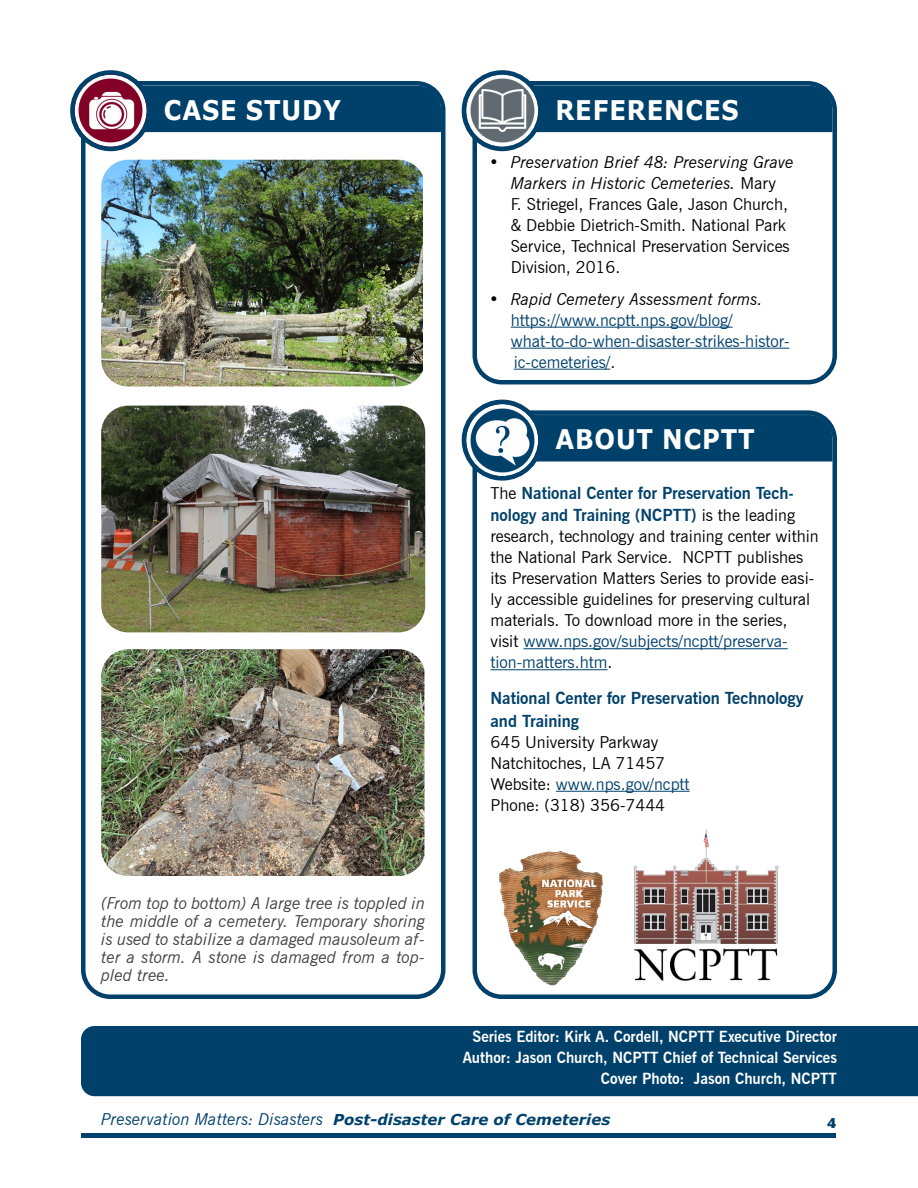
<style>
.page{position:relative;width:918px;height:1188px;background:#fff}
.page>*{position:absolute;margin:0;border:0;box-sizing:border-box;transform-origin:0 0}
.Heading{font:700 27px "Verdana";letter-spacing:.035em;color:#fff;scale:.9 1}
.Body_copy{font:16.5px/21px "News Gothic BT";color:#000}
.Caption{font:italic 16.5px/18px "News Gothic BT";color:#414042;text-align:justify}
.Body_copy-2{font:700 16.5px/22.5px "News Gothic BT";color:#00416b}
.Body_copy-3{font:16.5px/21px "News Gothic BT";color:#00416b}
.t1{font:italic 16.5px "News Gothic BT";color:#00416b}
.t2{font:italic 16.5px "News Gothic BT";color:#000}
.t3{font:700 16.5px "Berlin Sans FB Demi";color:#00416b}
.Credits{font:700 15.3px "News Gothic BT";color:#fff}
.s1{font-style:italic}
.s2{font-style:normal}
.s3{color:#000}
.s4{font-weight:400;color:#000}
.s5{color:#00416b}
.s6{font-family:"Verdana";font-weight:700;font-size:15px}
</style>
<div class="page">
<hr style="left:82px;top:1133px;width:754px;height:4px;background:#00416b">
<div style="left:532px;top:86px;width:300px;height:46px;background:#00416b"></div>
<hr style="left:511px;top:327px;width:222px;height:1px;background:#00416b">
<hr style="left:511px;top:348px;width:278px;height:1px;background:#00416b">
<hr style="left:514px;top:369px;width:96px;height:1px;background:#00416b">
<div style="left:472px;top:81px;width:365px;height:303px;border:4px solid #00416b;border-radius:27px"></div>
<div style="left:531px;top:415px;width:301px;height:47px;background:#00416b"></div>
<hr style="left:523px;top:648px;width:265px;height:1px;background:#00416b">
<hr style="left:490px;top:669px;width:118px;height:1px;background:#00416b">
<hr style="left:556px;top:791px;width:134px;height:1px;background:#00416b">
<div style="left:472px;top:410px;width:365px;height:589px;border:4px solid #00416b;border-radius:27px"></div>
<img style="left:499px;top:851px;width:71px;height:135px">
<img style="left:633px;top:830px;width:146px;height:151px">
<div style="left:464px;top:402px;width:76px;height:76px;background:#00416b;border-radius:50%"></div>
<img style="left:466px;top:404px;width:72px;height:72px;border-radius:36px">
<div style="left:462px;top:400px;width:81px;height:81px;border:4px solid #00416b;border-radius:50%"></div>
<svg style="left:464px;top:72px;width:76px;height:77px"></svg>
<img style="left:466px;top:75px;width:72px;height:72px;border-radius:36px">
<div style="left:462px;top:70px;width:81px;height:81px;border:4px solid #00416b;border-radius:50%"></div>
<div style="left:141px;top:86px;width:300px;height:46px;background:#00416b"></div>
<div style="left:81px;top:81px;width:365px;height:918px;border:4px solid #00416b;border-radius:27px"></div>
<svg style="left:72px;top:72px;width:77px;height:77px"></svg>
<img style="left:75px;top:75px;width:72px;height:72px;border-radius:36px">
<div style="left:70px;top:70px;width:81px;height:81px;border:4px solid #00416b;border-radius:50%"></div>
<div style="left:81px;top:1026px;width:837px;height:70px;background:#00416b"></div>
<img style="left:101px;top:160px;width:322px;height:227px">
<img style="left:101px;top:406px;width:324px;height:226px">
<img style="left:101px;top:649px;width:323px;height:227px">
<h3 class="Heading" style="left:164px;top:91px;width:198px">CASE STUDY</h3>
<p class="Caption" style="left:101px;top:894px;width:326px">(From top to bottom) A large tree is toppled in the middle of a cemetery. Temporary shoring is used to stabilize a damaged mausoleum af&shy;ter a storm. A stone is damaged from a top&shy;pled tree.</p>
<h3 class="Heading" style="left:555px;top:91px;width:205px">REFERENCES</h3>
<p class="Body_copy" style="left:511px;top:151px;width:284px;text-indent:-22px">• <span class="s1">Preservation Brief 48: Preserving Grave Markers in Historic Cemeteries.</span> Mary<br>F. Striegel, Frances Gale, Jason Church, &amp; Debbie Dietrich-Smith. National Park Service, Technical Preservation Services Division, 2016.</p>
<p class="t2" style="left:489px;top:289px;width:275px"><span class="s2">•</span> Rapid Cemetery Assessment forms.</p>
<p class="Body_copy-3" style="left:511px;top:309px;width:280px">https://www.ncptt.nps.gov/blog/ what-to-do-when-disaster-strikes-histor&shy;ic-cemeteries/<span class="s3">.</span></p>
<h3 class="Heading" style="left:555px;top:420px;width:223px">ABOUT NCPTT</h3>
<p class="Body_copy-2" style="left:490px;top:481px;width:306px"><span class="s4">The</span> National Center for Preservation Tech&shy;nology and Training (NCPTT) <span class="s4">is the leading</span></p>
<p class="Body_copy" style="left:490px;top:526px;width:330px">research, technology and training center within the National Park Service. NCPTT publishes its Preservation Matters Series to provide easi&shy;ly accessible guidelines for preserving cultural materials. To download more in the series, visit <span class="s5">www.nps.gov/subjects/ncptt/preserva-</span></p>
<p class="Body_copy-3" style="left:490px;top:652px;width:124px">tion-matters.htm<span class="s3">.</span></p>
<p class="Body_copy-2" style="left:490px;top:687px;width:315px">National Center for Preservation Technology and Training</p>
<p class="Body_copy" style="left:490px;top:731px;width:201px">645 University Parkway<br>Natchitoches, LA 71457<br>Website: <span class="s5">www.nps.gov/ncptt<br></span>Phone: (318) 356-7444</p>
<p class="Credits" style="left:473px;top:1027px;width:366px">Series Editor: Kirk A. Cordell, NCPTT Executive Director</p>
<p class="Credits" style="left:463px;top:1048px;width:376px">Author: Jason Church, NCPTT Chief of Technical Services</p>
<p class="Credits" style="left:601px;top:1069px;width:238px">Cover Photo: Jason Church, NCPTT</p>
<p class="t1" style="left:101px;top:1110px;width:511px">Preservation Matters: Disasters <span class="s6">Post-disaster Care of Cemeteries</span></p>
<p class="t3" style="left:827px;top:1113px;width:11px">4</p>
</div>
